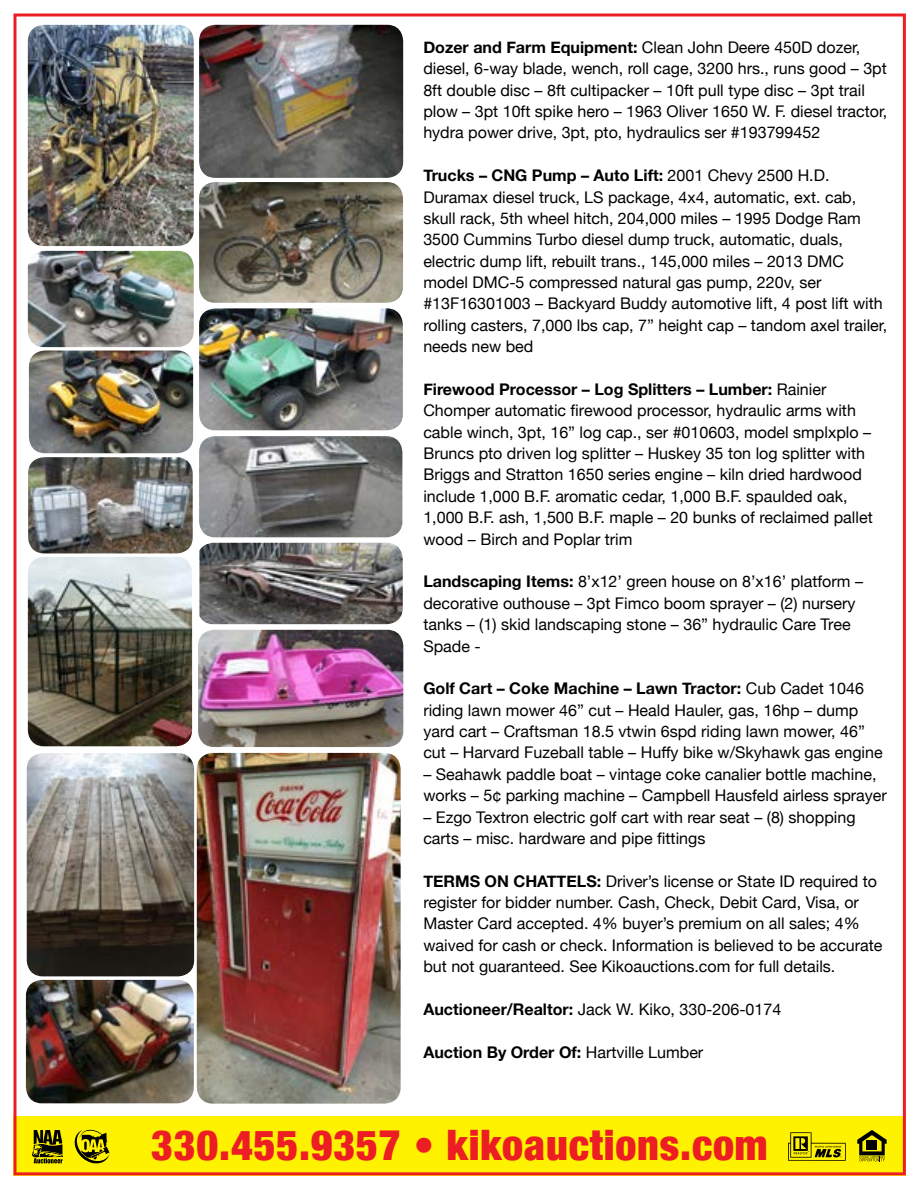
<style>
.page{position:relative;width:918px;height:1188px;background:#fff}
.page>*{position:absolute;margin:0;border:0;box-sizing:border-box;transform-origin:0 0}
.t1{font:900 condensed 42px "Helvetica Neue";letter-spacing:.02em;color:#ed1d24}
.t2{font:16.05px/21.5px "Helvetica Neue";color:#000}
.t3{font:700 16.05px "Helvetica Neue";color:#000}
.s1{font-weight:700}
.s2{font-weight:400}
</style>
<div class="page">
<img style="left:14px;top:14px;width:892px;height:1161px">
<svg style="left:32px;top:1130px;width:31px;height:33px"></svg>
<svg style="left:75px;top:1130px;width:35px;height:33px"></svg>
<p class="t2" style="left:423px;top:37px;width:466px"><span class="s1">Dozer and Farm Equipment:</span> Clean John Deere 450D dozer, diesel, 6-way blade, wench, roll cage, 3200 hrs., runs good – 3pt 8ft double disc – 8ft cultipacker – 10ft pull type disc – 3pt trail plow – 3pt 10ft spike hero – 1963 Oliver 1650 W. F. diesel tractor, hydra power drive, 3pt, pto, hydraulics ser #193799452</p>
<p class="t2" style="left:423px;top:166px;width:465px"><span class="s1">Trucks – CNG Pump – Auto Lift:</span> 2001 Chevy 2500 H.D.<br>Duramax diesel truck, LS package, 4x4, automatic, ext. cab, skull rack, 5th wheel hitch, 204,000 miles – 1995 Dodge Ram 3500 Cummins Turbo diesel dump truck, automatic, duals, electric dump lift, rebuilt trans., 145,000 miles – 2013 DMC model DMC-5 compressed natural gas pump, 220v, ser #13F16301003 – Backyard Buddy automotive lift, 4 post lift with rolling casters, 7,000 lbs cap, 7” height cap – tandom axel trailer, needs new bed</p>
<p class="t2" style="left:423px;top:379px;width:451px"><span class="s1">Firewood Processor – Log Splitters – Lumber:</span> Rainier Chomper automatic firewood processor, hydraulic arms with cable winch, 3pt, 16” log cap., ser #010603, model smplxplo – Bruncs pto driven log splitter – Huskey 35 ton log splitter with Briggs and Stratton 1650 series engine – kiln dried hardwood include 1,000 B.F. aromatic cedar, 1,000 B.F. spaulded oak, 1,000 B.F. ash, 1,500 B.F. maple – 20 bunks of reclaimed pallet wood – Birch and Poplar trim</p>
<p class="t2" style="left:423px;top:572px;width:441px"><span class="s1">Landscaping Items:</span> 8’x12’ green house on 8’x16’ platform – decorative outhouse – 3pt Fimco boom sprayer – (2) nursery tanks – (1) skid landscaping stone – 36” hydraulic Care Tree Spade -</p>
<p class="t2" style="left:423px;top:679px;width:461px"><span class="s1">Golf Cart – Coke Machine – Lawn Tractor:</span> Cub Cadet 1046 riding lawn mower 46” cut – Heald Hauler, gas, 16hp – dump yard cart – Craftsman 18.5 vtwin 6spd riding lawn mower, 46” cut – Harvard Fuzeball table – Huffy bike w/Skyhawk gas engine</p>
<p class="t2" style="left:423px;top:764px;width:465px">– Seahawk paddle boat – vintage coke canalier bottle machine, works – 5¢ parking machine – Campbell Hausfeld airless sprayer</p>
<p class="t2" style="left:423px;top:807px;width:434px">– Ezgo Textron electric golf cart with rear seat – (8) shopping carts – misc. hardware and pipe fittings</p>
<p class="t2" style="left:423px;top:871px;width:461px"><span class="s1">TERMS ON CHATTELS:</span> Driver’s license or State ID required to register for bidder number. Cash, Check, Debit Card, Visa, or Master Card accepted. 4% buyer’s premium on all sales; 4% waived for cash or check. Information is believed to be accurate but not guaranteed. See Kikoauctions.com for full details.</p>
<p class="t2" style="left:423px;top:999px;width:359px"><span class="s1">Auctioneer/Realtor:</span> Jack W. Kiko, 330-206-0174</p>
<p class="t3" style="left:423px;top:1039px;width:281px">Auction By Order Of: <span class="s2">Hartville Lumber</span></p>
<h1 class="t1" style="left:151px;top:1111px;width:618px">330.455.9357 • kikoauctions.com</h1>
</div>
